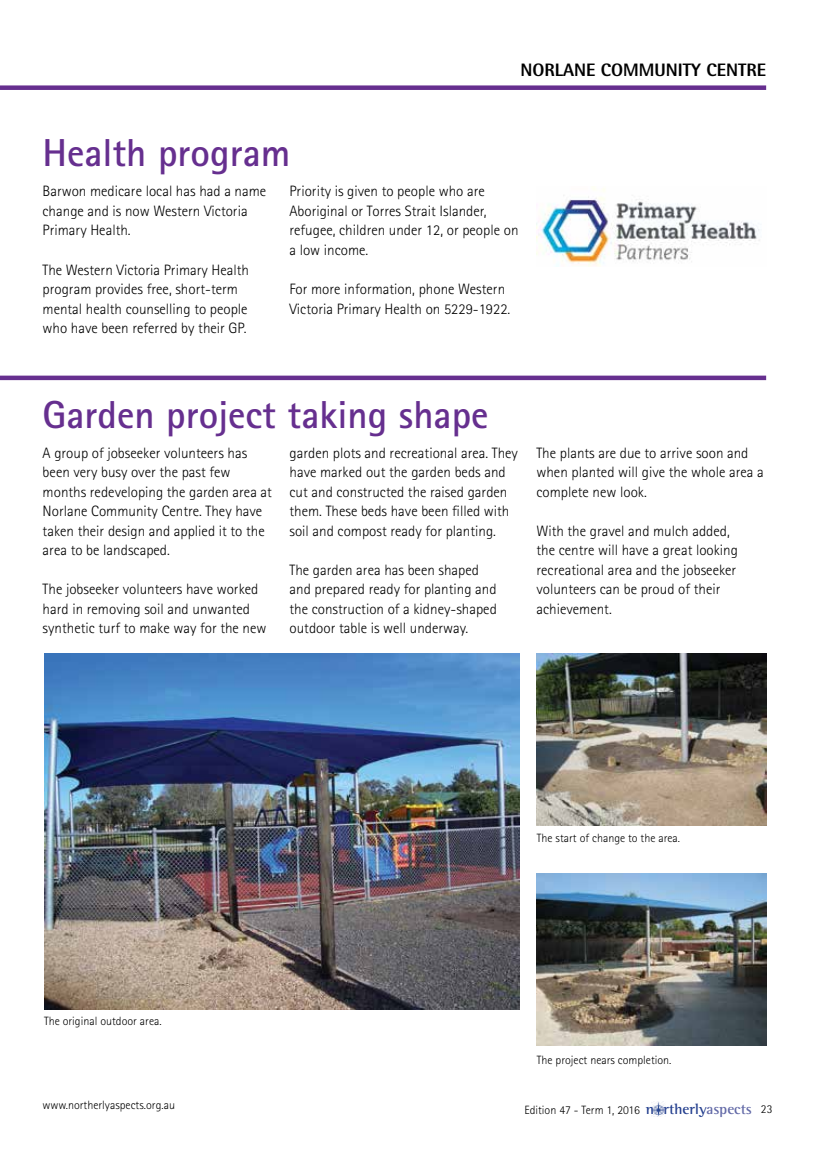
<style>
.page{position:relative;width:830px;height:1149px;background:#fff}
.page>*{position:absolute;margin:0;border:0;box-sizing:border-box;transform-origin:0 0}
.t1{font:700 39px "Rotis Sans Serif Std";color:#662f8f}
.t2{font:800 18px "Rotis Semi Sans Std";color:#000}
.t3{font:300 15px/19.5px "Rotis Sans Serif Std";color:#000}
.t4{font:300 12px "Rotis Sans Serif Std";color:#000}
.t5{font:300 12px "Rotis Semi Sans Std";color:#000}
.s1{font-family:"Rotis Semi Serif Std";font-weight:700;font-size:15px;color:#25408f}
.s2{font-family:"Rotis Semi Serif Std";font-weight:700;font-size:15px;color:#6269a7}
</style>
<div class="page">
<img style="left:651px;top:1101px;width:14px;height:14px">
<div style="left:0;top:85px;width:765px;height:5px;background:#662f8f"></div>
<img style="left:536px;top:188px;width:224px;height:79px">
<div style="left:0;top:375px;width:765px;height:5px;background:#662f8f"></div>
<img style="left:536px;top:653px;width:229px;height:172px">
<img style="left:536px;top:873px;width:230px;height:172px">
<img style="left:44px;top:653px;width:475px;height:356px">
<h1 class="t1" style="left:42px;top:128px;width:249px">Health program</h1>
<p class="t2" style="left:520px;top:59px;width:247px">NORLANE COMMUNITY CENTRE</p>
<p class="t3" style="left:43px;top:181px;width:225px">Barwon medicare local has had a name change and is now Western Victoria<br>Primary Health.</p>
<p class="t3" style="left:43px;top:259px;width:208px">The Western Victoria Primary Health program provides free, short-term mental health counselling to people who have been referred by their GP.</p>
<p class="t3" style="left:289px;top:181px;width:230px">Priority is given to people who are<br>Aboriginal or Torres Strait Islander, refugee, children under 12, or people on a low income.</p>
<p class="t3" style="left:289px;top:279px;width:222px">For more information, phone Western<br>Victoria Primary Health on 5229-1922.</p>
<h1 class="t1" style="left:43px;top:390px;width:447px">Garden project taking shape</h1>
<p class="t3" style="left:43px;top:443px;width:231px">A group of jobseeker volunteers has been very busy over the past few months redeveloping the garden area at Norlane Community Centre. They have taken their design and applied it to the area to be landscaped.</p>
<p class="t3" style="left:43px;top:579px;width:225px">The jobseeker volunteers have worked hard in removing soil and unwanted synthetic turf to make way for the new</p>
<p class="t3" style="left:289px;top:443px;width:230px">garden plots and recreational area. They have marked out the garden beds and cut and constructed the raised garden them. These beds have been filled with soil and compost ready for planting.</p>
<p class="t3" style="left:289px;top:560px;width:209px">The garden area has been shaped and prepared ready for planting and the construction of a kidney-shaped outdoor table is well underway.</p>
<p class="t3" style="left:536px;top:443px;width:229px">The plants are due to arrive soon and when planted will give the whole area a complete new look.</p>
<p class="t3" style="left:536px;top:521px;width:203px">With the gravel and mulch added, the centre will have a great looking recreational area and the jobseeker volunteers can be proud of their achievement.</p>
<p class="t4" style="left:44px;top:1014px;width:119px">The original outdoor area.</p>
<p class="t4" style="left:536px;top:830px;width:145px">The start of change to the area.</p>
<p class="t4" style="left:536px;top:1052px;width:136px">The project nears completion.</p>
<p class="t4" style="left:42px;top:1097px;width:134px">www.northerlyaspects.org.au</p>
<p class="t5" style="left:760px;top:1101px;width:13px">23</p>
<p class="t4" style="left:524px;top:1102px;width:229px">Edition 47 - Term 1, 2016 <span class="s1">n rtherly</span><span class="s2">aspects</span></p>
</div>
